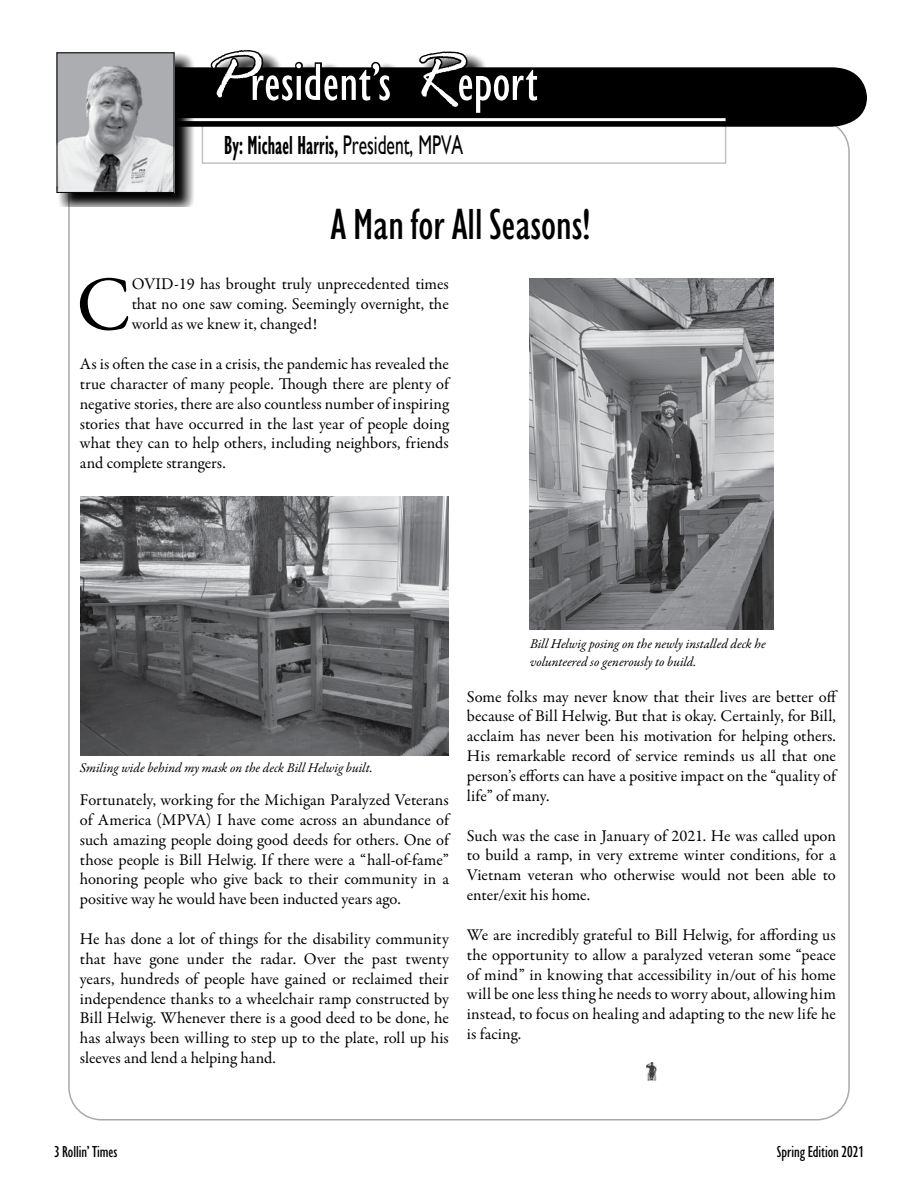
<style>
.page{position:relative;width:918px;height:1188px;background:#fff}
.page>*{position:absolute;margin:0;border:0;box-sizing:border-box;transform-origin:0 0}
.t1{font:77.55px "Garamond Premr Pro";color:#000}
.t2{font:500 condensed 54px "Gill Sans Nova";letter-spacing:.01em;color:#fff}
.t3{font:500 condensed 45px "Gill Sans Nova";color:#000}
.t4{font:700 condensed 27px "Gill Sans Nova";letter-spacing:.01em;color:#000;scale:.65 1}
.t5{font:16.5px/19.8px "Garamond Premr Pro";color:#000;text-align:justify}
.t6{font:500 condensed 16.5px "Gill Sans Nova";color:#000}
.t7{font:italic 13.5px/18px "Garamond Premr Pro";letter-spacing:-.005em;color:#000}
.s1{font-family:"Gill Sans";font-weight:400;font-stretch:normal}
</style>
<div class="page">
<img style="left:646px;top:1063px;width:11px;height:17px">
<div style="left:202px;top:116px;width:524px;height:48px;border:2px solid #c0c2c4"></div>
<svg style="left:194px;top:67px;width:673px;height:60px;background:#090909"></svg>
<div style="left:212px;top:51px;width:348px;height:75px;background:#000"></div>
<hr style="left:145px;top:118px;width:581px;height:3px;background:#fff">
<svg style="left:59px;top:54px;width:135px;height:152px;background:#464646"></svg>
<svg style="left:208px;top:50px;width:185px;height:54px"></svg>
<svg style="left:417px;top:51px;width:125px;height:76px"></svg>
<img style="left:59px;top:54px;width:113px;height:137px">
<div style="left:57px;top:52px;width:117px;height:141px;border:1px solid #000"></div>
<img style="left:80px;top:496px;width:369px;height:259px">
<img style="left:529px;top:279px;width:245px;height:351px">
<h2 class="t2" style="left:250px;top:48px;width:289px">resident’s eport</h2>
<h3 class="t4" style="left:224px;top:127px;width:370px">By: Michael Harris, <span class="s1">President, MPVA</span></h3>
<h3 class="t3" style="left:330px;top:196px;width:262px">A Man for All Seasons!</h3>
<h1 class="t1" style="left:76px;top:258px;width:57px">C</h1>
<p class="t5" style="left:132px;top:275px;width:319px">OVID-19 has brought truly unprecedented times that no one saw coming. Seemingly overnight, the world as we knew it, changed!</p>
<p class="t5" style="left:80px;top:354px;width:371px">As is often the case in a crisis, the pandemic has revealed the true character of many people. Though there are plenty of negative stories, there are also countless number of inspiring stories that have occurred in the last year of people doing what they can to help others, including neighbors, friends and complete strangers.</p>
<p class="t7" style="left:80px;top:760px;width:294px">Smiling wide behind my mask on the deck Bill Helwig built.</p>
<p class="t5" style="left:80px;top:790px;width:371px">Fortunately, working for the Michigan Paralyzed Veterans of America (MPVA) I have come across an abundance of such amazing people doing good deeds for others. One of those people is Bill Helwig. If there were a “hall-of-fame” honoring people who give back to their community in a positive way he would have been inducted years ago.</p>
<p class="t5" style="left:80px;top:930px;width:371px">He has done a lot of things for the disability community that have gone under the radar. Over the past twenty years, hundreds of people have gained or reclaimed their independence thanks to a wheelchair ramp constructed by Bill Helwig. Whenever there is a good deed to be done, he has always been willing to step up to the plate, roll up his sleeves and lend a helping hand.</p>
<p class="t7" style="left:530px;top:635px;width:237px">Bill Helwig posing on the newly installed deck he volunteered so generously to build.</p>
<p class="t5" style="left:467px;top:687px;width:372px">Some folks may never know that their lives are better off because of Bill Helwig. But that is okay. Certainly, for Bill, acclaim has never been his motivation for helping others.<br>His remarkable record of service reminds us all that one person’s efforts can have a positive impact on the “quality of life” of many.</p>
<p class="t5" style="left:467px;top:826px;width:371px">Such was the case in January of 2021. He was called upon to build a ramp, in very extreme winter conditions, for a Vietnam veteran who otherwise would not been able to enter/exit his home.</p>
<p class="t5" style="left:467px;top:925px;width:371px">We are incredibly grateful to Bill Helwig, for affording us the opportunity to allow a paralyzed veteran some “peace of mind” in knowing that accessibility in/out of his home will be one less thing he needs to worry about, allowing him instead, to focus on healing and adapting to the new life he is facing.</p>
<p class="t6" style="left:54px;top:1141px;width:65px">3 Rollin’ Times</p>
<p class="t6" style="left:777px;top:1141px;width:89px">Spring Edition 2021</p>
</div>
